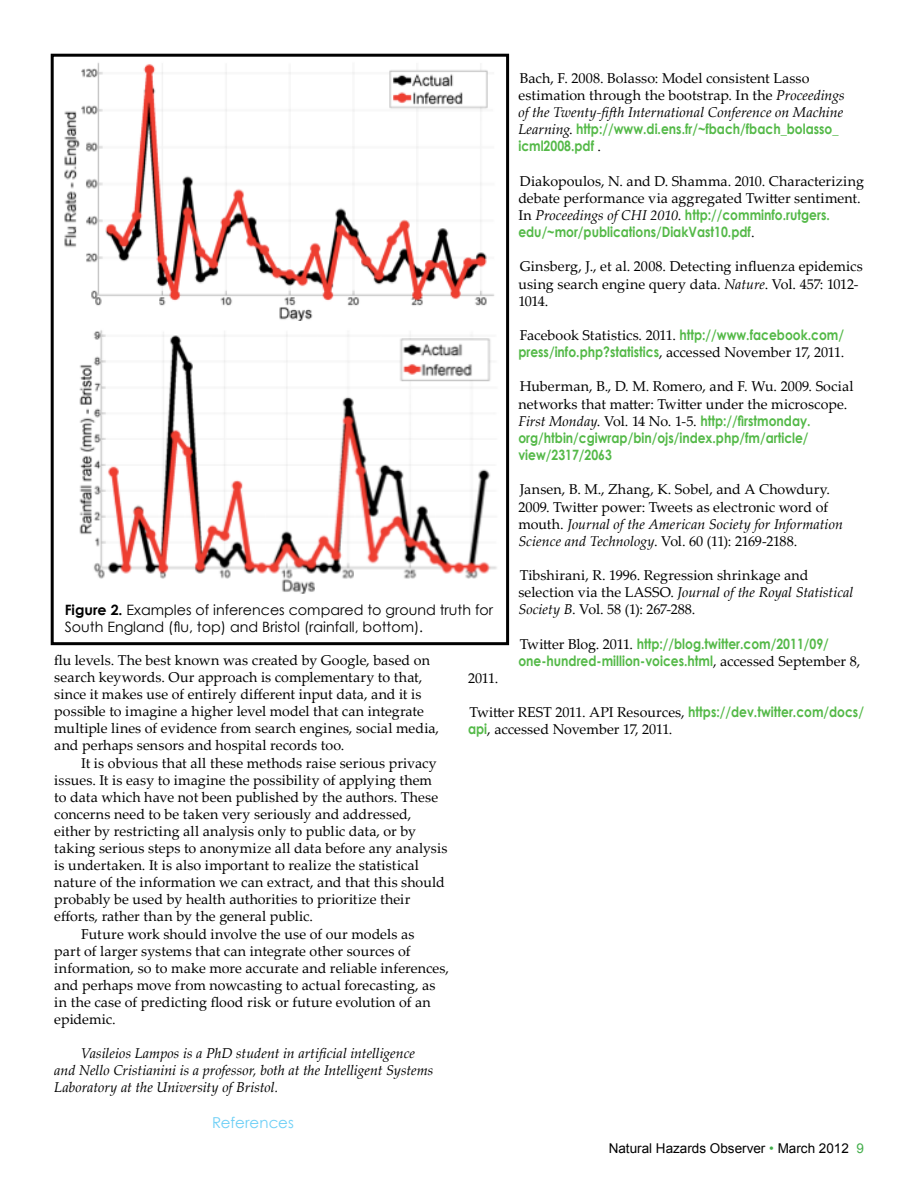
<style>
.page{position:relative;width:918px;height:1188px;background:#fff}
.page>*{position:absolute;margin:0;border:0;box-sizing:border-box;transform-origin:0 0}
.t1{font:15px "Century Gothic";letter-spacing:-.005em;color:#6dcff6}
.t2{font:14.25px/17.1px "Palatino Linotype";letter-spacing:.005em;color:#000}
.t3{font:700 14.25px/17.2px "Century Gothic";color:#54b948;scale:.86 1}
.t4{font:italic 14.25px/17.1px "Palatino Linotype";color:#000}
.t5{font:14.25px/17.1px "Century Gothic";color:#000}
.t6{font:13.5px "Arial";color:#000}
.s1{font-style:italic}
.s2{font-family:"Palatino Linotype";font-weight:400;font-style:italic;color:#000}
.s3{font-family:"Palatino Linotype";font-weight:400;color:#000}
.s4{font-family:"Century Gothic";font-weight:700;color:#54b948}
.s5{font-weight:700}
.s6{color:#41ad49}
</style>
<div class="page">
<img style="left:64px;top:62px;width:433px;height:532px">
<div style="left:51px;top:54px;width:458px;height:591px;border:3px solid #000"></div>
<p class="t2" style="left:518px;top:69px;width:328px">Bach, F. 2008. Bolasso: Model consistent Lasso estimation through the bootstrap. In the <span class="s1">Proceedings of the Twenty-fifth International Conference on Machine</span></p>
<p class="t3" style="left:518px;top:120px;width:374px"><span class="s2">Learning</span><span class="s3">.</span> http://www.di.ens.fr/~fbach/fbach_bolasso_ icml2008.pdf <span class="s3">.</span></p>
<p class="t2" style="left:518px;top:172px;width:347px">Diakopoulos, N. and D. Shamma. 2010. Characterizing debate performance via aggregated Twitter sentiment.</p>
<p class="t3" style="left:518px;top:206px;width:364px"><span class="s3">In</span> <span class="s2">Proceedings of CHI 2010</span><span class="s3">.</span> http://comminfo.rutgers. edu/~mor/publications/DiakVast10.pdf<span class="s3">.</span></p>
<p class="t2" style="left:518px;top:257px;width:346px">Ginsberg, J., et al. 2008. Detecting influenza epidemics using search engine query data. <span class="s1">Nature</span>. Vol. 457: 1012-<br>1014.</p>
<p class="t2" style="left:520px;top:326px;width:326px">Facebook Statistics. 2011. <span class="s4">http://www.facebook.com/</span></p>
<p class="t3" style="left:518px;top:343px;width:380px">press/info.php?statistics<span class="s3">, accessed November 17, 2011.</span></p>
<p class="t2" style="left:518px;top:377px;width:337px">Huberman, B., D. M. Romero, and F. Wu. 2009. Social networks that matter: Twitter under the microscope.</p>
<p class="t3" style="left:518px;top:411px;width:341px"><span class="s2">First Monday</span><span class="s3">. Vol. 14 No. 1-5.</span> http://firstmonday. org/htbin/cgiwrap/bin/ojs/index.php/fm/article/ view/2317/2063</p>
<p class="t2" style="left:518px;top:481px;width:326px">Jansen, B. M., Zhang, K. Sobel, and A Chowdury.<br>2009. Twitter power: Tweets as electronic word of mouth. <span class="s1">Journal of the American Society for Information Science and Technology</span>. Vol. 60 (11): 2169-2188.</p>
<p class="t2" style="left:518px;top:566px;width:337px">Tibshirani, R. 1996. Regression shrinkage and selection via the LASSO. <span class="s1">Journal of the Royal Statistical<br>Society B</span>. Vol. 58 (1): 267-288.</p>
<p class="t3" style="left:518px;top:634px;width:399px"><span class="s3">Twitter Blog. 2011.</span> http://blog.twitter.com/2011/09/ one-hundred-million-voices.html<span class="s3">, accessed September 8,</span></p>
<p class="t5" style="left:65px;top:601px;width:430px"><span class="s5">Figure 2.</span> Examples of inferences compared to ground truth for<br>South England (flu, top) and Bristol (rainfall, bottom).</p>
<p class="t2" style="left:54px;top:651px;width:386px">flu levels. The best known was created by Google, based on search keywords. Our approach is complementary to that, since it makes use of entirely different input data, and it is possible to imagine a higher level model that can integrate multiple lines of evidence from search engines, social media, and perhaps sensors and hospital records too.</p>
<p class="t2" style="left:81px;top:754px;width:357px">It is obvious that all these methods raise serious privacy</p>
<p class="t2" style="left:54px;top:771px;width:379px">issues. It is easy to imagine the possibility of applying them</p>
<p class="t2" style="left:54px;top:788px;width:385px">to data which have not been published by the authors. These</p>
<p class="t2" style="left:54px;top:805px;width:359px">concerns need to be taken very seriously and addressed,</p>
<p class="t2" style="left:54px;top:822px;width:363px">either by restricting all analysis only to public data, or by</p>
<p class="t2" style="left:54px;top:839px;width:395px">taking serious steps to anonymize all data before any analysis</p>
<p class="t2" style="left:54px;top:856px;width:366px">is undertaken. It is also important to realize the statistical</p>
<p class="t2" style="left:54px;top:873px;width:392px">nature of the information we can extract, and that this should</p>
<p class="t2" style="left:54px;top:890px;width:358px">probably be used by health authorities to prioritize their</p>
<p class="t2" style="left:54px;top:907px;width:260px">efforts, rather than by the general public.</p>
<p class="t2" style="left:81px;top:925px;width:335px">Future work should involve the use of our models as</p>
<p class="t2" style="left:54px;top:942px;width:358px">part of larger systems that can integrate other sources of</p>
<p class="t2" style="left:54px;top:959px;width:396px">information, so to make more accurate and reliable inferences,</p>
<p class="t2" style="left:54px;top:976px;width:383px">and perhaps move from nowcasting to actual forecasting, as</p>
<p class="t2" style="left:54px;top:993px;width:378px">in the case of predicting flood risk or future evolution of an</p>
<p class="t2" style="left:54px;top:1010px;width:63px">epidemic.</p>
<p class="t4" style="left:54px;top:1044px;width:381px;text-indent:27px">Vasileios Lampos is a PhD student in artificial intelligence and Nello Cristianini is a professor, both at the Intelligent Systems<br>Laboratory at the University of Bristol.</p>
<p class="t1" style="left:212px;top:1113px;width:83px">References</p>
<p class="t2" style="left:468px;top:669px;width:32px">2011.</p>
<p class="t2" style="left:468px;top:703px;width:397px">Twitter REST 2011. API Resources, <span class="s4">https://dev.twitter.com/docs/ api</span>, accessed November 17, 2011.</p>
<p class="t6" style="left:609px;top:1139px;width:257px">Natural Hazards Observer <span class="s6">•</span> March 2012 <span class="s6">9</span></p>
</div>
